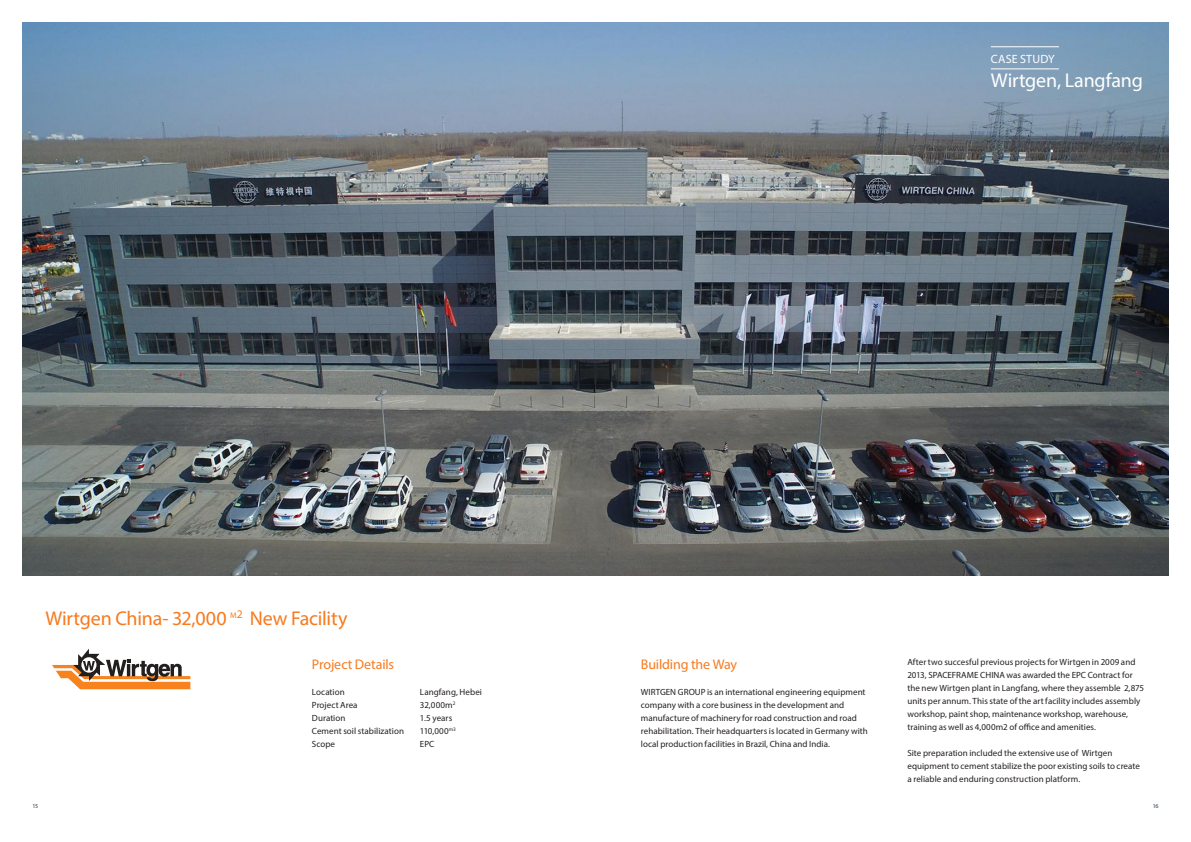
<style>
.page{position:relative;width:1191px;height:842px;background:#fff}
.page>*{position:absolute;margin:0;border:0;box-sizing:border-box;transform-origin:0 0}
.t1{font:20px "Myriad Pro";letter-spacing:-.015em;color:#f77a1f}
.t2{font:20px "Myriad Pro";letter-spacing:-.01em;color:#fff}
.t3{font:14px "Myriad Pro";letter-spacing:-.01em;color:#f77a1f}
.t4{font:12px "Myriad Pro";letter-spacing:.02em;color:#fff}
.t5{font:9px/13px "Myriad Pro";letter-spacing:.005em;color:#241f1f}
.t6{font:6px "Myriad Pro";color:#273c51}
.s1{font-style:inherit}
</style>
<div class="page">
<svg style="left:52px;top:649px;width:138px;height:40px"></svg>
<img style="left:23px;top:23px;width:1145px;height:552px">
<hr style="left:990px;top:69px;width:68px;height:1px;background:#fff">
<hr style="left:991px;top:47px;width:68px;height:1px;background:#fff">
<h3 class="t4" style="left:991px;top:51px;width:65px">CASE STUDY</h3>
<h1 class="t2" style="left:990px;top:68px;width:154px">Wirtgen, Langfang</h1>
<h1 class="t1" style="left:45px;top:605px;width:304px">Wirtgen China<span class="s1">- 32,000</span> <sup>m</sup><sup>2</sup> New Facility</h1>
<h2 class="t3" style="left:312px;top:656px;width:84px">Project Details</h2>
<p class="t5" style="left:312px;top:685px;width:34px">Location</p>
<p class="t5" style="left:420px;top:685px;width:64px">Langfang, Hebei</p>
<p class="t5" style="left:312px;top:698px;width:47px">Project Area</p>
<p class="t5" style="left:420px;top:698px;width:37px">32,000m<sup>2</sup></p>
<p class="t5" style="left:312px;top:711px;width:35px">Duration</p>
<p class="t5" style="left:420px;top:711px;width:34px">1.5 years</p>
<p class="t5" style="left:312px;top:724px;width:94px">Cement soil stabilization</p>
<p class="t5" style="left:420px;top:724px;width:38px">110,000<sup>m3</sup></p>
<p class="t5" style="left:312px;top:737px;width:25px">Scope</p>
<p class="t5" style="left:420px;top:737px;width:16px">EPC</p>
<h2 class="t3" style="left:641px;top:655px;width:98px">Building the Way</h2>
<p class="t5" style="left:641px;top:685px;width:228px">WIRTGEN GROUP is an international engineering equipment company with a core business in the development and manufacture of machinery for road construction and road rehabilitation. Their headquarters is located in Germany with local production facilities in Brazil, China and India.</p>
<p class="t5" style="left:907px;top:655px;width:238px">After two succesful previous projects for Wirtgen in 2009 and 2013, SPACEFRAME CHINA was awarded the EPC Contract for the new Wirtgen plant in Langfang, where they assemble 2,875 units per annum. This state of the art facility includes assembly workshop, paint shop, maintenance workshop, warehouse, training as well as 4,000m2 of office and amenities.</p>
<p class="t5" style="left:907px;top:746px;width:234px">Site preparation included the extensive use of Wirtgen equipment to cement stabilize the poor existing soils to create a reliable and enduring construction platform.</p>
<p class="t6" style="left:32px;top:803px;width:7px">15</p>
<p class="t6" style="left:1152px;top:803px;width:7px">16</p>
</div>
